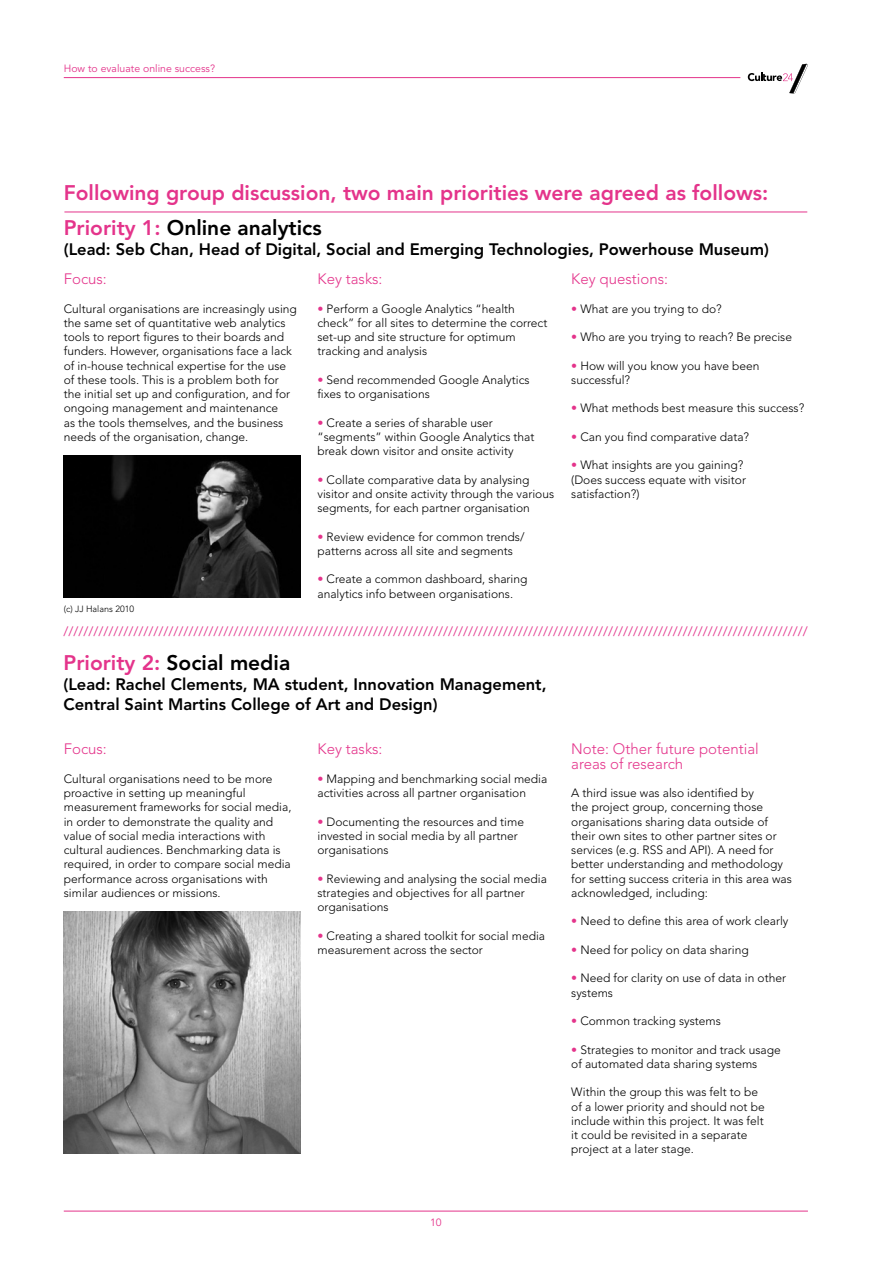
<style>
.page{position:relative;width:893px;height:1263px;background:#fff}
.page>*{position:absolute;margin:0;border:0;box-sizing:border-box;transform-origin:0 0}
.t1{font:800 21px "Avenir LT Std";color:#e4348b}
.t2{font:800 21px "Avenir LT Std";color:#000}
.t3{font:800 16.5px/19.8px "Avenir LT Std";color:#000}
.t4{font:300 15px/14.2px "Avenir LT Std";color:#e4348b}
.t5{font:13.5px "Avenir LT Std";color:#e4348b}
.t6{font:300 12px/14.2px "Avenir LT Std";color:#000}
.t7{font:10.5px "Avenir LT Std";color:#e4348b}
.t8{font:300 9px "Avenir LT Std";color:#000}
.s1{color:#e4348b}
</style>
<div class="page">
<hr style="left:64px;top:77px;width:676px;height:1px;background:#e4348b">
<hr style="left:64px;top:1211px;width:744px;height:1px;background:#e4348b">
<svg style="left:748px;top:64px;width:60px;height:29px"></svg>
<img style="left:64px;top:455px;width:237px;height:143px">
<img style="left:64px;top:911px;width:236px;height:242px">
<hr style="left:64px;top:212px;width:743px;height:1px;background:#e4348b">
<p class="t7" style="left:64px;top:62px;width:153px">How to evaluate online success?</p>
<h1 class="t1" style="left:64px;top:180px;width:706px">Following group discussion, two main priorities were agreed as follows:</h1>
<h1 class="t2" style="left:64px;top:216px;width:259px"><span class="s1">Priority 1:</span> Online analytics</h1>
<h2 class="t3" style="left:64px;top:239px;width:707px">(Lead: Seb Chan, Head of Digital, Social and Emerging Technologies, Powerhouse Museum)</h2>
<p class="t4" style="left:64px;top:272px;width:45px">Focus:</p>
<p class="t6" style="left:64px;top:301px;width:235px">Cultural organisations are increasingly using the same set of quantitative web analytics tools to report figures to their boards and funders. However, organisations face a lack of in-house technical expertise for the use of these tools. This is a problem both for the initial set up and configuration, and for ongoing management and maintenance<br>as the tools themselves, and the business needs of the organisation, change.</p>
<p class="t8" style="left:64px;top:603px;width:72px">(c) JJ Halans 2010</p>
<p class="t4" style="left:317px;top:272px;width:67px">Key tasks:</p>
<p class="t6" style="left:317px;top:301px;width:231px"><span class="s1">•</span> Perform a Google Analytics “health check” for all sites to determine the correct set-up and site structure for optimum tracking and analysis</p>
<p class="t6" style="left:317px;top:373px;width:214px"><span class="s1">•</span> Send recommended Google Analytics fixes to organisations</p>
<p class="t6" style="left:317px;top:415px;width:218px"><span class="s1">•</span> Create a series of sharable user “segments” within Google Analytics that break down visitor and onsite activity</p>
<p class="t6" style="left:317px;top:472px;width:238px"><span class="s1">•</span> Collate comparative data by analysing visitor and onsite activity through the various segments, for each partner organisation</p>
<p class="t6" style="left:317px;top:529px;width:208px"><span class="s1">•</span> Review evidence for common trends/ patterns across all site and segments</p>
<p class="t6" style="left:317px;top:572px;width:211px"><span class="s1">•</span> Create a common dashboard, sharing analytics info between organisations.</p>
<p class="t4" style="left:571px;top:272px;width:98px">Key questions:</p>
<p class="t6" style="left:571px;top:301px;width:152px"><span class="s1">•</span> What are you trying to do?</p>
<p class="t6" style="left:571px;top:330px;width:222px"><span class="s1">•</span> Who are you trying to reach? Be precise</p>
<p class="t6" style="left:571px;top:358px;width:190px"><span class="s1">•</span> How will you know you have been successful?</p>
<p class="t6" style="left:571px;top:401px;width:234px"><span class="s1">•</span> What methods best measure this success?</p>
<p class="t6" style="left:571px;top:430px;width:179px"><span class="s1">•</span> Can you find comparative data?</p>
<p class="t6" style="left:571px;top:458px;width:176px"><span class="s1">•</span> What insights are you gaining? (Does success equate with visitor satisfaction?)</p>
<p class="t5" style="left:64px;top:624px;width:746px">/////////////////////////////////////////////////////////////////////////////////////////////////////////////////////////////////////////////////////</p>
<h1 class="t2" style="left:64px;top:650px;width:228px"><span class="s1">Priority 2:</span> Social media</h1>
<h2 class="t3" style="left:64px;top:674px;width:485px">(Lead: Rachel Clements, MA student, Innovation Management,<br>Central Saint Martins College of Art and Design)</h2>
<p class="t4" style="left:64px;top:742px;width:45px">Focus:</p>
<p class="t6" style="left:64px;top:772px;width:229px">Cultural organisations need to be more proactive in setting up meaningful measurement frameworks for social media, in order to demonstrate the quality and value of social media interactions with cultural audiences. Benchmarking data is required, in order to compare social media performance across organisations with similar audiences or missions.</p>
<p class="t4" style="left:317px;top:742px;width:67px">Key tasks:</p>
<p class="t6" style="left:317px;top:772px;width:231px"><span class="s1">•</span> Mapping and benchmarking social media activities across all partner organisation</p>
<p class="t6" style="left:317px;top:814px;width:208px"><span class="s1">•</span> Documenting the resources and time invested in social media by all partner organisations</p>
<p class="t6" style="left:317px;top:871px;width:231px"><span class="s1">•</span> Reviewing and analysing the social media strategies and objectives for all partner organisations</p>
<p class="t6" style="left:317px;top:928px;width:229px"><span class="s1">•</span> Creating a shared toolkit for social media measurement across the sector</p>
<p class="t4" style="left:571px;top:742px;width:189px">Note: Other future potential areas of research</p>
<p class="t6" style="left:571px;top:786px;width:222px">A third issue was also identified by<br>the project group, concerning those organisations sharing data outside of their own sites to other partner sites or services (e.g. RSS and API). A need for better understanding and methodology for setting success criteria in this area was acknowledged, including:</p>
<p class="t6" style="left:571px;top:914px;width:219px"><span class="s1">•</span> Need to define this area of work clearly</p>
<p class="t6" style="left:571px;top:943px;width:179px"><span class="s1">•</span> Need for policy on data sharing</p>
<p class="t6" style="left:571px;top:971px;width:216px"><span class="s1">•</span> Need for clarity on use of data in other systems</p>
<p class="t6" style="left:571px;top:1014px;width:151px"><span class="s1">•</span> Common tracking systems</p>
<p class="t6" style="left:571px;top:1042px;width:211px"><span class="s1">•</span> Strategies to monitor and track usage of automated data sharing systems</p>
<p class="t6" style="left:571px;top:1085px;width:195px">Within the group this was felt to be of a lower priority and should not be include within this project. It was felt it could be revisited in a separate project at a later stage.</p>
<p class="t7" style="left:430px;top:1216px;width:13px">10</p>
</div>
